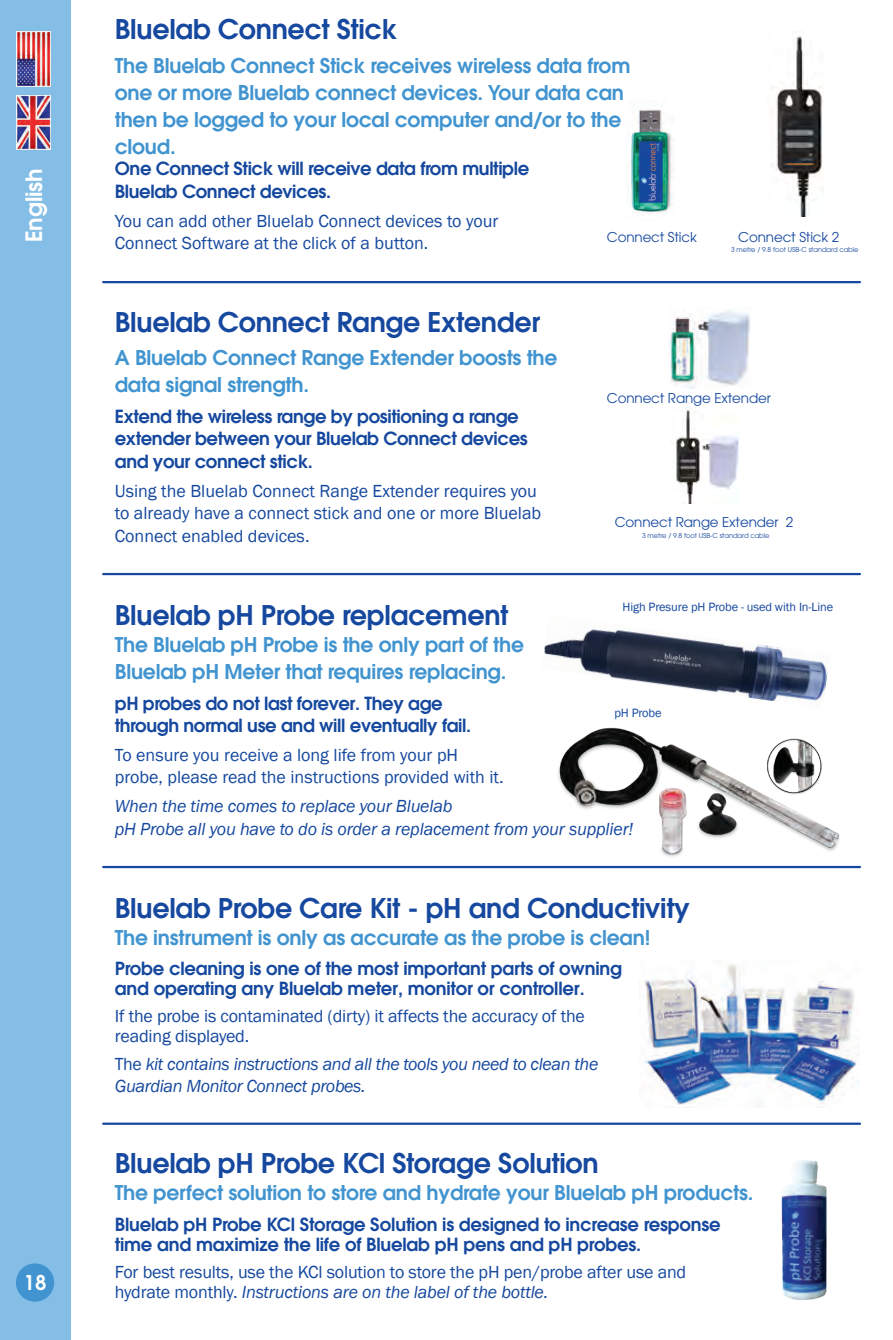
<style>
.page{position:relative;width:893px;height:1340px;background:#fff}
.page>*{position:absolute;margin:0;border:0;box-sizing:border-box;transform-origin:0 0}
.Clean_Ad_H01{font:600 27px "ITC Avant Garde Pro";letter-spacing:-.01em;color:#15489e}
.t1{font:600 22.5px "ITC Avant Garde Pro";color:#fff}
.Clean_Ad_H01-2{font:600 20.25px/27px "ITC Avant Garde Pro";letter-spacing:-.01em;color:#4194d0}
.Clean_Ad_H02{font:600 20.25px/27px "ITC Avant Garde Pro";letter-spacing:-.01em;color:#4194d0}
.t2{font:600 20.25px "ITC Avant Garde Pro";color:#fff}
.Clean_Ad_H03{font:600 18px/22.5px "ITC Avant Garde Pro";letter-spacing:-.02em;color:#15489e}
.Clean_Ad_Body{font:18px/20.2px "Franklin Gothic";letter-spacing:-.01em;color:#15489e}
.Clean_Ad_H03-2{font:18px/22.5px "Franklin Gothic";color:#15489e}
.Clean_Ad_Body-2{font:italic 18px/22.5px "Franklin Gothic";letter-spacing:-.02em;color:#15489e}
.Clean_Ad_H01-3{font:13.5px "ITC Avant Garde Pro";letter-spacing:-.01em;color:#15489e}
.Table_H03{font:12.38px "Franklin Gothic";letter-spacing:-.01em;color:#15489e}
.Clean_Ad_H01-4{font:6.75px "ITC Avant Garde Pro";letter-spacing:-.01em;color:#15489e}
.s1{font-style:normal}
.s2{font-style:italic}
</style>
<div class="page">
<div style="left:0;top:0;width:70px;height:1339px;background:#84bee7"></div>
<img style="left:16px;top:32px;width:35px;height:54px">
<img style="left:16px;top:96px;width:35px;height:54px">
<div style="left:16px;top:1263px;width:38px;height:38px;background:#4194d0;border-radius:50%"></div>
<img style="left:644px;top:964px;width:215px;height:141px">
<img style="left:558px;top:727px;width:282px;height:130px">
<hr style="left:103px;top:866px;width:757px;height:2px;background:#15489e">
<hr style="left:103px;top:573px;width:757px;height:2px;background:#15489e">
<hr style="left:103px;top:281px;width:757px;height:2px;background:#15489e">
<hr style="left:103px;top:1122px;width:757px;height:2px;background:#15489e">
<img style="left:781px;top:1160px;width:46px;height:140px">
<img style="left:544px;top:629px;width:284px;height:72px">
<img style="left:670px;top:310px;width:80px;height:78px">
<img style="left:673px;top:409px;width:65px;height:95px">
<img style="left:628px;top:109px;width:47px;height:105px">
<img style="left:771px;top:35px;width:52px;height:182px">
<p class="t1" style="left:19px;top:242px;width:76px;rotate:-90deg">English</p>
<p class="t2" style="left:24px;top:1268px;width:24px">18</p>
<p class="Clean_Ad_H01" style="left:115px;top:12px;width:284px">Bluelab Connect Stick</p>
<p class="Clean_Ad_H01-2" style="left:115px;top:51px;width:517px">The Bluelab Connect Stick receives wireless data from one or more Bluelab connect devices. Your data can then be logged to your local computer and/or to the cloud.</p>
<p class="Clean_Ad_H03" style="left:115px;top:157px;width:416px">One Connect Stick will receive data from multiple<br>Bluelab Connect devices.</p>
<p class="Clean_Ad_Body" style="left:115px;top:210px;width:385px;line-height:22.5px">You can add other Bluelab Connect devices to your<br>Connect Software at the click of a button.</p>
<p class="Clean_Ad_H01" style="left:115px;top:304px;width:427px">Bluelab Connect Range Extender</p>
<p class="Clean_Ad_H01-2" style="left:115px;top:344px;width:444px">A Bluelab Connect Range Extender boosts the data signal strength.</p>
<p class="Clean_Ad_H03" style="left:115px;top:404px;width:414px">Extend the wireless range by positioning a range extender between your Bluelab Connect devices and your connect stick.</p>
<p class="Clean_Ad_H03-2" style="left:115px;top:480px;width:428px">Using the Bluelab Connect Range Extender requires you to already have a connect stick and one or more Bluelab<br>Connect enabled devices.</p>
<p class="Clean_Ad_H01" style="left:115px;top:598px;width:395px">Bluelab pH Probe replacement</p>
<p class="Clean_Ad_H02" style="left:115px;top:631px;width:411px">The Bluelab pH Probe is the only part of the<br>Bluelab pH Meter that requires replacing.</p>
<p class="Clean_Ad_H01-3" style="left:607px;top:228px;width:92px">Connect Stick</p>
<p class="Clean_Ad_H01-3" style="left:738px;top:228px;width:102px">Connect Stick 2</p>
<p class="Clean_Ad_H01-4" style="left:731px;top:245px;width:129px">3 metre / 9.8 foot USB-C standard cable</p>
<p class="Clean_Ad_H01-3" style="left:607px;top:389px;width:165px">Connect Range Extender</p>
<p class="Clean_Ad_H01-3" style="left:615px;top:513px;width:180px">Connect Range Extender 2</p>
<p class="Clean_Ad_H01-4" style="left:642px;top:531px;width:129px">3 metre / 9.8 foot USB-C standard cable</p>
<p class="Table_H03" style="left:622px;top:599px;width:212px">High Presure pH Probe - used with In-Line</p>
<p class="Clean_Ad_H03" style="left:115px;top:691px;width:358px">pH probes do not last forever. They age through normal use and will eventually fail.</p>
<p class="Clean_Ad_H03-2" style="left:115px;top:744px;width:390px">To ensure you receive a long life from your pH probe, please read the instructions provided with it.</p>
<p class="Clean_Ad_Body-2" style="left:115px;top:795px;width:520px">When the time comes to replace your Bluelab<br>pH Probe all you have to do is order a replacement from your supplier!</p>
<p class="Table_H03" style="left:614px;top:705px;width:49px">pH Probe</p>
<p class="Clean_Ad_H01" style="left:115px;top:890px;width:576px">Bluelab Probe Care Kit - pH and Conductivity</p>
<p class="Clean_Ad_H02" style="left:115px;top:923px;width:537px">The instrument is only as accurate as the probe is clean!</p>
<p class="Clean_Ad_H03" style="left:115px;top:958px;width:509px;line-height:20.2px">Probe cleaning is one of the most important parts of owning and operating any Bluelab meter, monitor or controller.</p>
<p class="Clean_Ad_Body" style="left:115px;top:1006px;width:472px">If the probe is contaminated (dirty) it affects the accuracy of the reading displayed.</p>
<p class="Clean_Ad_Body-2" style="left:115px;top:1052px;width:485px"><span class="s1">The</span> kit contains instructions and all the tools you need to clean the<br>Guardian Monitor Connect probes.</p>
<p class="Clean_Ad_H01" style="left:115px;top:1145px;width:486px">Bluelab pH Probe KCl Storage Solution</p>
<p class="Clean_Ad_H02" style="left:115px;top:1178px;width:640px">The perfect solution to store and hydrate your Bluelab pH products.</p>
<p class="Clean_Ad_H03" style="left:115px;top:1214px;width:607px;line-height:20.2px">Bluelab pH Probe KCl Storage Solution is designed to increase response time and maximize the life of Bluelab pH pens and pH probes.</p>
<p class="Clean_Ad_Body" style="left:115px;top:1262px;width:573px">For best results, use the KCl solution to store the pH pen/probe after use and hydrate monthly. <span class="s2">Instructions are on the label of the bottle.</span></p>
</div>
